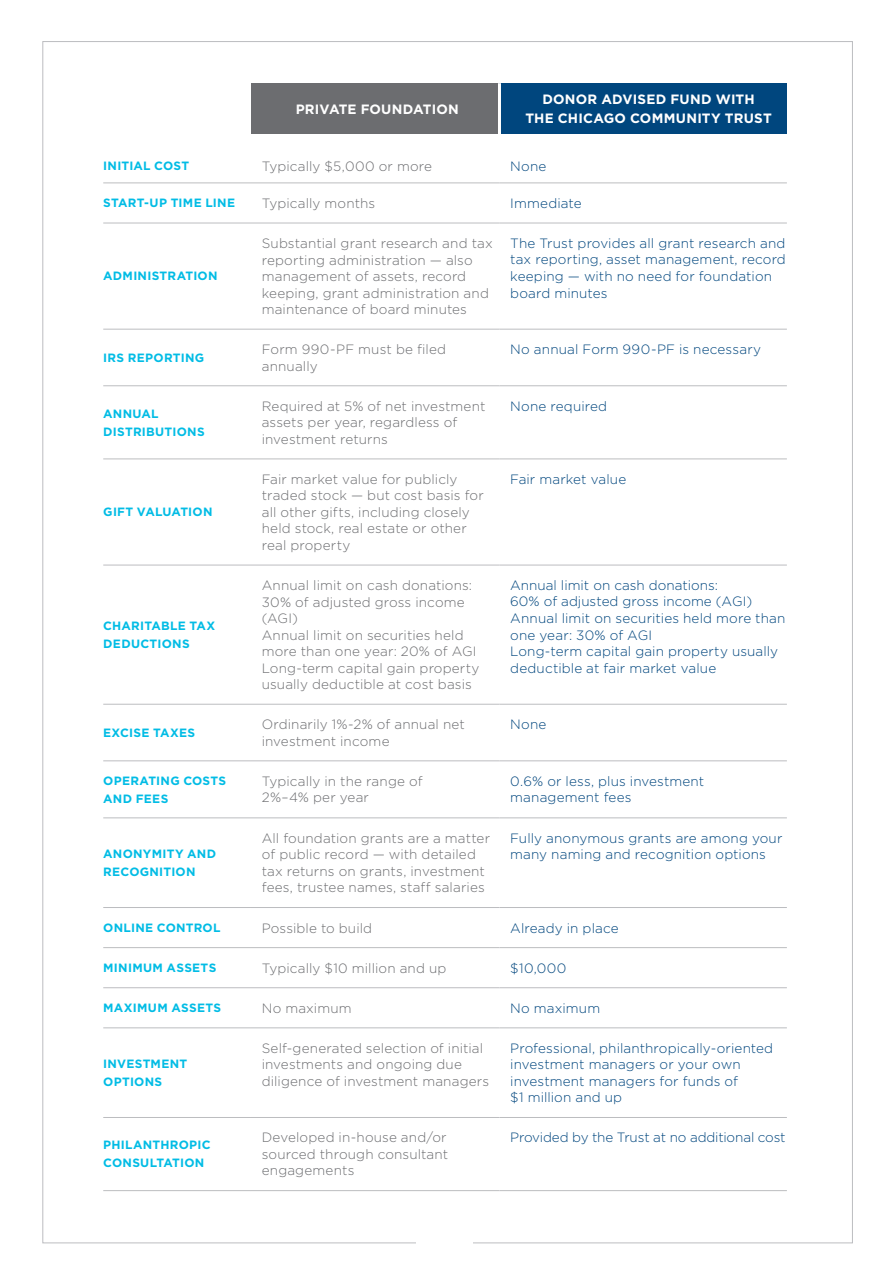
<style>
.page{position:relative;width:888px;height:1277px;background:#fff}
.page>*{position:absolute;margin:0;border:0;box-sizing:border-box;transform-origin:0 0}
.body{font:300 13.5px/16.5px "Gotham";letter-spacing:.01em;color:#6c6d70}
.body-2{font:300 13.5px/16.5px "Gotham";letter-spacing:.01em;color:#00467e}
.body-3{font:700 13.5px "Gotham";letter-spacing:.015em;color:#fff}
.body-4{font:300 13.5px "Gotham";letter-spacing:-.01em;color:#00467e}
.body-5{font:700 12px/18px "Gotham";letter-spacing:.02em;color:#02bce5}
</style>
<div class="page">
<div style="left:251px;top:83px;width:248px;height:51px;background:#6c6d70"></div>
<div style="left:499px;top:83px;width:288px;height:51px;background:#00467e"></div>
<hr style="left:498px;top:83px;width:3px;height:51px;background:#fff">
<hr style="left:103px;top:182px;width:148px;height:1px;background:#bcbdc0">
<hr style="left:103px;top:223px;width:148px;height:1px;background:#bcbdc0">
<hr style="left:103px;top:329px;width:148px;height:1px;background:#bcbdc0">
<hr style="left:103px;top:385px;width:148px;height:1px;background:#bcbdc0">
<hr style="left:103px;top:458px;width:148px;height:1px;background:#bcbdc0">
<hr style="left:103px;top:564px;width:148px;height:1px;background:#bcbdc0">
<hr style="left:103px;top:704px;width:148px;height:1px;background:#bcbdc0">
<hr style="left:103px;top:760px;width:148px;height:1px;background:#bcbdc0">
<hr style="left:103px;top:817px;width:148px;height:1px;background:#bcbdc0">
<hr style="left:103px;top:907px;width:148px;height:1px;background:#bcbdc0">
<hr style="left:103px;top:947px;width:148px;height:1px;background:#bcbdc0">
<hr style="left:103px;top:987px;width:148px;height:1px;background:#bcbdc0">
<hr style="left:103px;top:1027px;width:148px;height:1px;background:#bcbdc0">
<hr style="left:103px;top:1117px;width:148px;height:1px;background:#bcbdc0">
<hr style="left:251px;top:182px;width:248px;height:1px;background:#bcbdc0">
<hr style="left:251px;top:223px;width:248px;height:1px;background:#bcbdc0">
<hr style="left:251px;top:329px;width:248px;height:1px;background:#bcbdc0">
<hr style="left:251px;top:385px;width:248px;height:1px;background:#bcbdc0">
<hr style="left:251px;top:458px;width:248px;height:1px;background:#bcbdc0">
<hr style="left:251px;top:564px;width:248px;height:1px;background:#bcbdc0">
<hr style="left:251px;top:704px;width:248px;height:1px;background:#bcbdc0">
<hr style="left:251px;top:760px;width:248px;height:1px;background:#bcbdc0">
<hr style="left:251px;top:817px;width:248px;height:1px;background:#bcbdc0">
<hr style="left:251px;top:907px;width:248px;height:1px;background:#bcbdc0">
<hr style="left:251px;top:947px;width:248px;height:1px;background:#bcbdc0">
<hr style="left:251px;top:987px;width:248px;height:1px;background:#bcbdc0">
<hr style="left:251px;top:1027px;width:248px;height:1px;background:#bcbdc0">
<hr style="left:251px;top:1117px;width:248px;height:1px;background:#bcbdc0">
<hr style="left:499px;top:182px;width:288px;height:1px;background:#bcbdc0">
<hr style="left:499px;top:223px;width:288px;height:1px;background:#bcbdc0">
<hr style="left:499px;top:329px;width:288px;height:1px;background:#bcbdc0">
<hr style="left:499px;top:385px;width:288px;height:1px;background:#bcbdc0">
<hr style="left:499px;top:458px;width:288px;height:1px;background:#bcbdc0">
<hr style="left:499px;top:564px;width:288px;height:1px;background:#bcbdc0">
<hr style="left:499px;top:704px;width:288px;height:1px;background:#bcbdc0">
<hr style="left:499px;top:760px;width:288px;height:1px;background:#bcbdc0">
<hr style="left:499px;top:817px;width:288px;height:1px;background:#bcbdc0">
<hr style="left:499px;top:907px;width:288px;height:1px;background:#bcbdc0">
<hr style="left:499px;top:947px;width:288px;height:1px;background:#bcbdc0">
<hr style="left:499px;top:987px;width:288px;height:1px;background:#bcbdc0">
<hr style="left:499px;top:1027px;width:288px;height:1px;background:#bcbdc0">
<hr style="left:499px;top:1117px;width:288px;height:1px;background:#bcbdc0">
<hr style="left:103px;top:1190px;width:148px;height:1px;background:#bcbdc0">
<hr style="left:251px;top:1190px;width:248px;height:1px;background:#bcbdc0">
<hr style="left:499px;top:1190px;width:288px;height:1px;background:#bcbdc0">
<p class="body-3" style="left:296px;top:101px;width:165px">PRIVATE FOUNDATION</p>
<p class="body-3" style="left:542px;top:91px;width:214px">DONOR ADVISED FUND WITH</p>
<p class="body-3" style="left:525px;top:111px;width:248px">THE CHICAGO COMMUNITY TRUST</p>
<p class="body-5" style="left:103px;top:157px;width:87px">INITIAL COST</p>
<p class="body" style="left:262px;top:158px;width:172px">Typically $5,000 or more</p>
<p class="body-2" style="left:510px;top:158px;width:38px">None</p>
<p class="body-5" style="left:103px;top:194px;width:133px">START-UP TIME LINE</p>
<p class="body" style="left:262px;top:195px;width:115px">Typically months</p>
<p class="body-2" style="left:510px;top:195px;width:73px">Immediate</p>
<p class="body-5" style="left:103px;top:267px;width:116px">ADMINISTRATION</p>
<p class="body" style="left:262px;top:235px;width:232px">Substantial grant research and tax reporting administration — also management of assets, record keeping, grant administration and maintenance of board minutes</p>
<p class="body-2" style="left:510px;top:235px;width:277px">The Trust provides all grant research and tax reporting, asset management, record keeping — with no need for foundation board minutes</p>
<p class="body-5" style="left:103px;top:348px;width:103px">IRS REPORTING</p>
<p class="body" style="left:262px;top:341px;width:186px">Form 990-PF must be filed annually</p>
<p class="body-2" style="left:510px;top:341px;width:252px">No annual Form 990-PF is necessary</p>
<p class="body-5" style="left:103px;top:404px;width:103px">ANNUAL<br>DISTRIBUTIONS</p>
<p class="body" style="left:262px;top:397px;width:225px">Required at 5% of net investment assets per year, regardless of investment returns</p>
<p class="body-2" style="left:510px;top:397px;width:98px">None required</p>
<p class="body-5" style="left:103px;top:503px;width:111px">GIFT VALUATION</p>
<p class="body-5" style="left:103px;top:616px;width:113px">CHARITABLE TAX<br>DEDUCTIONS</p>
<p class="body" style="left:262px;top:470px;width:223px">Fair market value for publicly traded stock — but cost basis for all other gifts, including closely held stock, real estate or other real property</p>
<p class="body-2" style="left:510px;top:470px;width:117px">Fair market value</p>
<p class="body" style="left:262px;top:577px;width:212px">Annual limit on cash donations:<br>30% of adjusted gross income (AGI)</p>
<p class="body" style="left:262px;top:626px;width:216px">Annual limit on securities held more than one year: 20% of AGI</p>
<p class="body" style="left:262px;top:659px;width:219px">Long-term capital gain property usually deductible at cost basis</p>
<p class="body-2" style="left:510px;top:577px;width:276px">Annual limit on cash donations:<br>60% of adjusted gross income (AGI)<br>Annual limit on securities held more than one year: 30% of AGI<br>Long-term capital gain property usually deductible at fair market value</p>
<p class="body-5" style="left:103px;top:723px;width:93px">EXCISE TAXES</p>
<p class="body" style="left:262px;top:716px;width:205px">Ordinarily 1%-2% of annual net investment income</p>
<p class="body-2" style="left:510px;top:716px;width:38px">None</p>
<p class="body-5" style="left:103px;top:771px;width:124px">OPERATING COSTS<br>AND FEES</p>
<p class="body" style="left:262px;top:772px;width:162px">Typically in the range of</p>
<p class="body-2" style="left:510px;top:772px;width:195px">0.6% or less, plus investment management fees</p>
<p class="body" style="left:262px;top:789px;width:109px">2%–4% per year</p>
<p class="body-5" style="left:103px;top:844px;width:114px">ANONYMITY AND<br>RECOGNITION</p>
<p class="body" style="left:262px;top:829px;width:230px">All foundation grants are a matter of public record — with detailed tax returns on grants, investment fees, trustee names, staff salaries</p>
<p class="body-2" style="left:510px;top:829px;width:274px">Fully anonymous grants are among your many naming and recognition options</p>
<p class="body-5" style="left:103px;top:918px;width:119px">ONLINE CONTROL</p>
<p class="body" style="left:262px;top:919px;width:112px">Possible to build</p>
<p class="body-2" style="left:510px;top:919px;width:110px">Already in place</p>
<p class="body-5" style="left:103px;top:958px;width:115px">MINIMUM ASSETS</p>
<p class="body" style="left:262px;top:959px;width:186px">Typically $10 million and up</p>
<p class="body-2" style="left:510px;top:959px;width:58px">$10,000</p>
<p class="body-5" style="left:103px;top:998px;width:119px">MAXIMUM ASSETS</p>
<p class="body" style="left:262px;top:999px;width:91px">No maximum</p>
<p class="body-2" style="left:510px;top:999px;width:91px">No maximum</p>
<p class="body-5" style="left:103px;top:1054px;width:85px">INVESTMENT<br>OPTIONS</p>
<p class="body" style="left:262px;top:1039px;width:229px">Self-generated selection of initial investments and ongoing due diligence of investment managers</p>
<p class="body-2" style="left:510px;top:1039px;width:264px">Professional, philanthropically-oriented investment managers or your own investment managers for funds of<br>$1 million and up</p>
<p class="body-5" style="left:103px;top:1135px;width:109px">PHILANTHROPIC<br>CONSULTATION</p>
<p class="body" style="left:262px;top:1129px;width:188px;text-align:justify">Developed in-house and/or sourced through consultant engagements</p>
<p class="body-4" style="left:510px;top:1130px;width:277px">Provided by the Trust at no additional cost</p>
</div>
